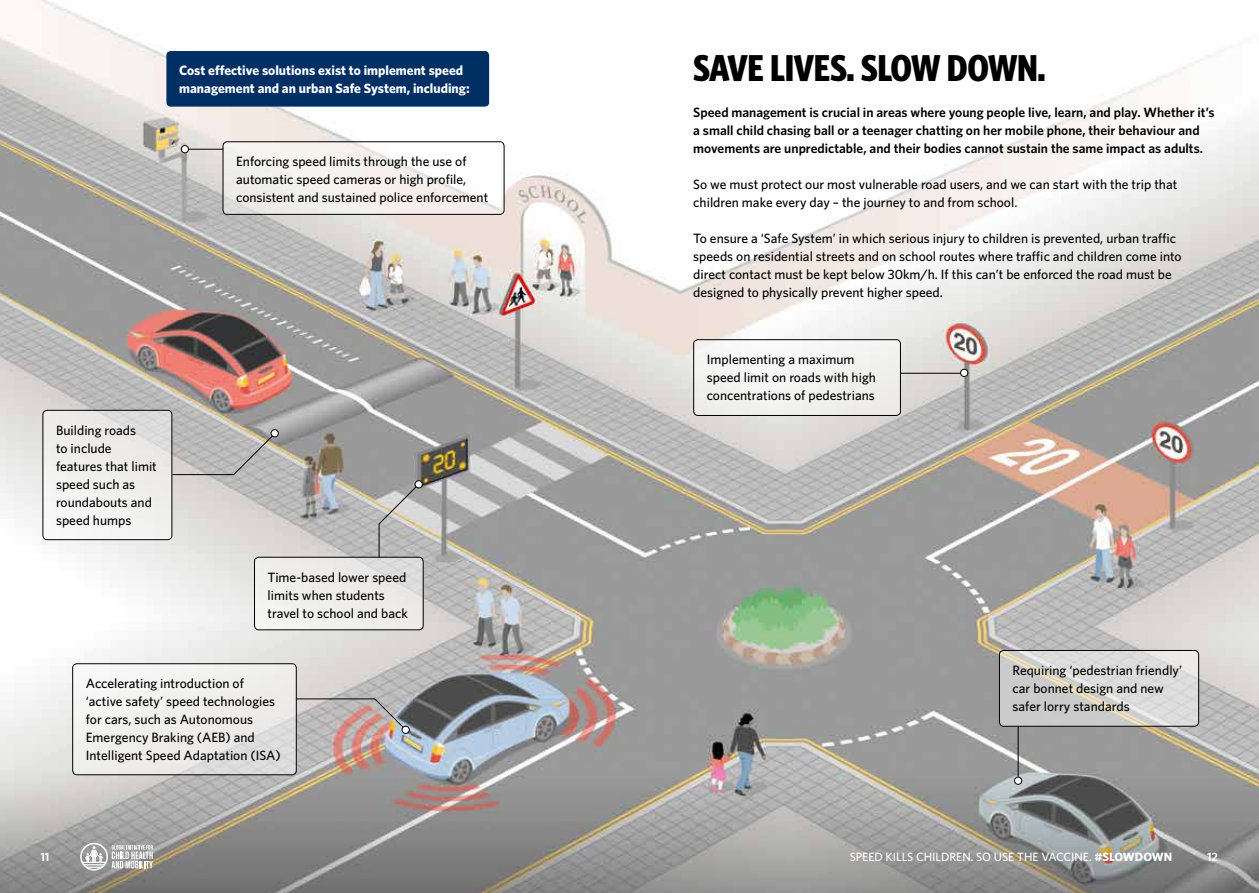
<style>
.page{position:relative;width:1259px;height:893px;background:#fff}
.page>*{position:absolute;margin:0;border:0;box-sizing:border-box;transform-origin:0 0}
.t1{font:700 37.5px "Whitney Condensed";letter-spacing:-.01em;color:#000}
.t2{font:500 13.5px/18px "Whitney";color:#000}
.t3{font:600 13.5px/18px "Whitney";color:#000}
.t4{font:700 13.5px/18px "Whitney";color:#fff}
.t5{font:500 12px "Whitney";color:#fff}
.t6{font:600 12px "Whitney";color:#fff}
.s1{font-weight:700}
</style>
<div class="page">
<img style="left:0;top:1px;width:1259px;height:892px">
<div style="left:693px;top:340px;width:207px;height:75px;background:#f3f3f1;border-radius:4px"></div>
<div style="left:693px;top:339px;width:208px;height:77px;border:1px solid #000;border-radius:4px"></div>
<div style="left:43px;top:410px;width:129px;height:130px;background:linear-gradient(to bottom,#e5e3e2,#f7f8f6);border-radius:4px"></div>
<div style="left:43px;top:410px;width:129px;height:130px;border:1px solid #000;border-radius:4px"></div>
<div style="left:254px;top:557px;width:169px;height:73px;background:linear-gradient(to right,#f4f4f1,#e5e2e2);border-radius:4px"></div>
<div style="left:254px;top:557px;width:169px;height:73px;border:1px solid #000;border-radius:4px"></div>
<svg style="left:223px;top:142px;width:281px;height:72px;fill:#f6f1ee"></svg>
<div style="left:223px;top:141px;width:281px;height:74px;border:1px solid #000;border-radius:4px"></div>
<svg style="left:73px;top:664px;width:223px;height:111px;fill:#efeeec"></svg>
<div style="left:72px;top:663px;width:225px;height:112px;border:1px solid #000;border-radius:4px"></div>
<svg style="left:999px;top:650px;width:199px;height:76px;background:#d7d6d4"></svg>
<div style="left:999px;top:650px;width:200px;height:77px;border:1px solid #000;border-radius:4px"></div>
<div style="left:166px;top:51px;width:323px;height:56px;background:#003063;border-radius:4px"></div>
<div style="left:181px;top:146px;width:7px;height:7px;background:#fff;border-radius:50%"></div>
<div style="left:181px;top:145px;width:8px;height:8px;border:1px solid #000;border-radius:50%"></div>
<hr style="left:189px;top:149px;width:34px;height:1px;background:#000">
<hr style="left:172px;top:474px;width:62px;height:1px;background:#000">
<hr style="left:296px;top:698px;width:79px;height:1px;background:#000">
<svg style="left:233px;top:430px;width:45px;height:46px;background:#b4b3af"></svg>
<svg style="left:374px;top:698px;width:33px;height:33px"></svg>
<svg style="left:378px;top:483px;width:41px;height:42px;background:#bdbbb7"></svg>
<hr style="left:379px;top:524px;width:1px;height:34px;background:#000">
<hr style="left:1017px;top:727px;width:1px;height:50px;background:#000">
<div style="left:271px;top:430px;width:7px;height:7px;background:#fff;border-radius:50%"></div>
<div style="left:271px;top:429px;width:8px;height:8px;border:1px solid #000;border-radius:50%"></div>
<div style="left:402px;top:726px;width:7px;height:7px;background:#fff;border-radius:50%"></div>
<div style="left:402px;top:726px;width:8px;height:8px;border:1px solid #000;border-radius:50%"></div>
<div style="left:1014px;top:777px;width:7px;height:7px;background:#fff;border-radius:50%"></div>
<div style="left:1014px;top:777px;width:8px;height:8px;border:1px solid #000;border-radius:50%"></div>
<div style="left:415px;top:481px;width:7px;height:7px;background:#fff;border-radius:50%"></div>
<div style="left:415px;top:480px;width:8px;height:8px;border:1px solid #000;border-radius:50%"></div>
<hr style="left:901px;top:373px;width:60px;height:1px;background:#000">
<div style="left:960px;top:369px;width:7px;height:7px;background:#fff;border-radius:50%"></div>
<div style="left:960px;top:369px;width:8px;height:8px;border:1px solid #000;border-radius:50%"></div>
<svg style="left:80px;top:843px;width:73px;height:28px"></svg>
<p class="t4" style="left:179px;top:61px;width:292px">Cost effective solutions exist to implement speed management and an urban Safe System, including:</p>
<p class="t2" style="left:236px;top:152px;width:254px">Enforcing speed limits through the use of automatic speed cameras or high profile, consistent and sustained police enforcement</p>
<p class="t2" style="left:56px;top:421px;width:102px">Building roads<br>to include features that limit speed such as roundabouts and speed humps</p>
<p class="t2" style="left:268px;top:568px;width:142px">Time-based lower speed limits when students travel to school and back</p>
<p class="t2" style="left:86px;top:674px;width:196px">Accelerating introduction of ‘active safety’ speed technologies for cars, such as Autonomous<br>Emergency Braking (AEB) and<br>Intelligent Speed Adaptation (ISA)</p>
<h1 class="t1" style="left:693px;top:44px;width:354px">SAVE LIVES. SLOW DOWN.</h1>
<p class="t3" style="left:693px;top:103px;width:523px">Speed management is crucial in areas where young people live, learn, and play. Whether it’s a small child chasing ball or a teenager chatting on her mobile phone, their behaviour and movements are unpredictable, and their bodies cannot sustain the same impact as adults.</p>
<p class="t2" style="left:693px;top:175px;width:485px">So we must protect our most vulnerable road users, and we can start with the trip that children make every day – the journey to and from school.</p>
<p class="t2" style="left:693px;top:229px;width:490px">To ensure a ‘Safe System’ in which serious injury to children is prevented, urban traffic speeds on residential streets and on school routes where traffic and children come into direct contact must be kept below 30km/h. If this can’t be enforced the road must be designed to physically prevent higher speed.</p>
<p class="t2" style="left:707px;top:350px;width:171px">Implementing a maximum speed limit on roads with high concentrations of pedestrians</p>
<p class="t2" style="left:1012px;top:661px;width:171px">Requiring ‘pedestrian friendly’ car bonnet design and new safer lorry standards</p>
<p class="t6" style="left:40px;top:849px;width:11px">11</p>
<p class="t5" style="left:849px;top:849px;width:324px">SPEED KILLS CHILDREN. SO USE THE VACCINE. <span class="s1">#SLOWDOWN</span></p>
<p class="t6" style="left:1207px;top:849px;width:13px">12</p>
</div>
